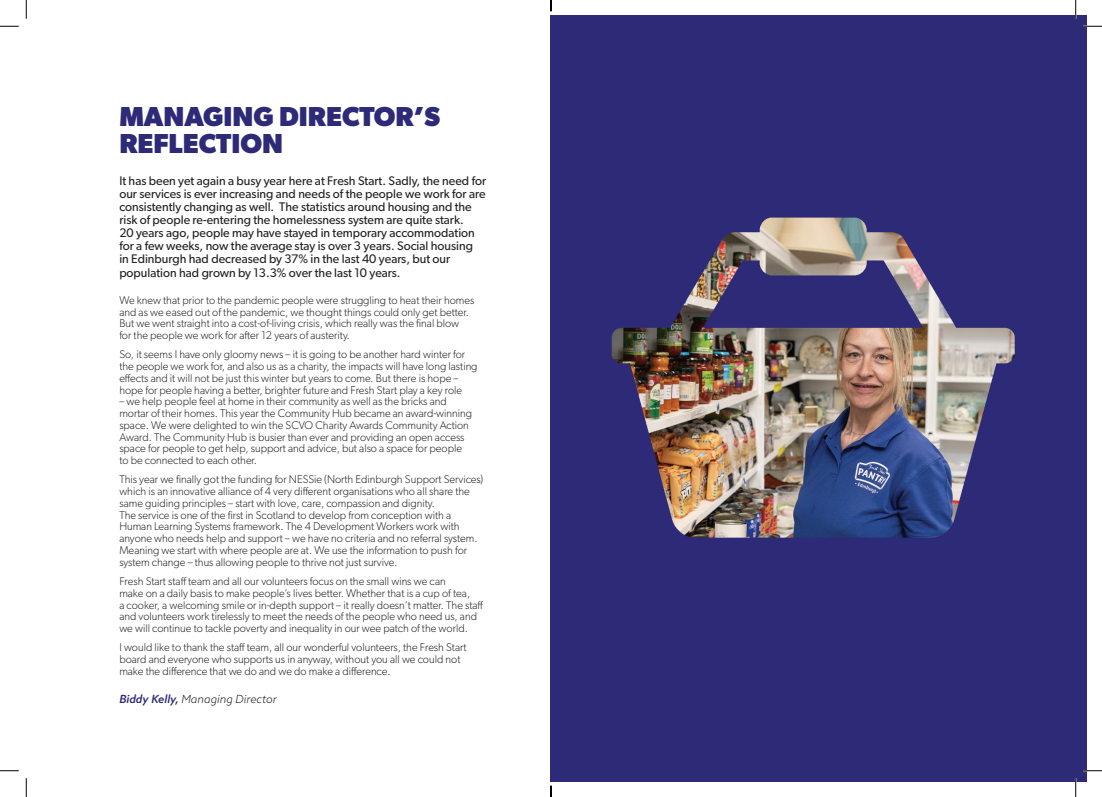
<style>
.page{position:relative;width:1102px;height:797px;background:#fff}
.page>*{position:absolute;margin:0;border:0;box-sizing:border-box;transform-origin:0 0}
.t1{font:700 27.5px "Gibson";color:#2d2a77}
.t2{font:12.5px/13.1px "Gibson";color:#231f20;text-align:justify}
.t3{font:300 11.25px/11.8px "Gibson";color:#231f20}
.t4{font:italic 300 11.25px "Azo Sans";color:#231f20}
.s1{font-weight:500;color:#2d2a77}
.s2{font-weight:500}
</style>
<div class="page">
<img style="left:551px;top:16px;width:535px;height:765px">
<svg style="left:0;top:25px;width:19px;height:2px"></svg>
<svg style="left:1083px;top:25px;width:18px;height:2px"></svg>
<svg style="left:0;top:770px;width:19px;height:1px"></svg>
<svg style="left:1083px;top:770px;width:18px;height:1px"></svg>
<svg style="left:25px;top:0;width:2px;height:19px"></svg>
<svg style="left:25px;top:778px;width:2px;height:19px"></svg>
<svg style="left:1074px;top:0;width:2px;height:19px"></svg>
<svg style="left:1074px;top:778px;width:2px;height:19px"></svg>
<svg style="left:550px;top:785px;width:1px;height:12px"></svg>
<p class="t1" style="left:119px;top:100px;width:322px">MANAGING DIRECTOR’S</p>
<p class="t1" style="left:119px;top:127px;width:165px">REFLECTION</p>
<p class="t2" style="left:119px;top:173px;width:368px">It has been yet again a busy year here at Fresh Start. Sadly, the need for our services is ever increasing and needs of the people we work for are consistently changing as well. The statistics around housing and the</p>
<p class="t2" style="left:119px;top:213px;width:346px">risk of people re-entering the homelessness system are quite stark.</p>
<p class="t2" style="left:119px;top:226px;width:357px">20 years ago, people may have stayed in temporary accommodation</p>
<p class="t2" style="left:119px;top:239px;width:355px">for a few weeks, now the average stay is over 3 years. Social housing</p>
<p class="t2" style="left:119px;top:252px;width:332px">in Edinburgh had decreased by 37% in the last 40 years, but our</p>
<p class="t2" style="left:119px;top:266px;width:283px">population had grown by 13.3% over the last 10 years.</p>
<p class="t3" style="left:119px;top:294px;width:356px">We knew that prior to the pandemic people were struggling to heat their homes</p>
<p class="t3" style="left:119px;top:306px;width:351px">and as we eased out of the pandemic, we thought things could only get better.</p>
<p class="t3" style="left:119px;top:317px;width:341px">But we went straight into a cost-of-living crisis, which really was the final blow</p>
<p class="t3" style="left:119px;top:329px;width:232px">for the people we work for after 12 years of austerity.</p>
<p class="t3" style="left:119px;top:348px;width:347px">So, it seems I have only gloomy news – it is going to be another hard winter for</p>
<p class="t3" style="left:119px;top:360px;width:360px">the people we work for, and also us as a charity, the impacts will have long lasting</p>
<p class="t3" style="left:119px;top:372px;width:340px">effects and it will not be just this winter but years to come. But there is hope –</p>
<p class="t3" style="left:119px;top:384px;width:344px">hope for people having a better, brighter future and Fresh Start play a key role</p>
<p class="t3" style="left:119px;top:395px;width:329px">– we help people feel at home in their community as well as the bricks and</p>
<p class="t3" style="left:119px;top:407px;width:354px">mortar of their homes. This year the Community Hub became an award-winning space. We were delighted to win the SCVO Charity Awards Community Action<br>Award. The Community Hub is busier than ever and providing an open access</p>
<p class="t3" style="left:119px;top:442px;width:344px">space for people to get help, support and advice, but also a space for people</p>
<p class="t3" style="left:119px;top:454px;width:139px">to be connected to each other.</p>
<p class="t3" style="left:119px;top:473px;width:365px">This year we finally got the funding for NESSie (North Edinburgh Support Services) which is an innovative alliance of 4 very different organisations who all share the</p>
<p class="t3" style="left:119px;top:497px;width:317px">same guiding principles – start with love, care, compassion and dignity.</p>
<p class="t3" style="left:119px;top:509px;width:333px">The service is one of the first in Scotland to develop from conception with a</p>
<p class="t3" style="left:119px;top:520px;width:341px">Human Learning Systems framework. The 4 Development Workers work with</p>
<p class="t3" style="left:119px;top:532px;width:360px">anyone who needs help and support – we have no criteria and no referral system.<br>Meaning we start with where people are at. We use the information to push for</p>
<p class="t3" style="left:119px;top:556px;width:280px">system change – thus allowing people to thrive not just survive.</p>
<p class="t3" style="left:119px;top:575px;width:328px">Fresh Start staff team and all our volunteers focus on the small wins we can</p>
<p class="t3" style="left:119px;top:587px;width:352px">make on a daily basis to make people’s lives better. Whether that is a cup of tea,</p>
<p class="t3" style="left:119px;top:598px;width:365px">a cooker, a welcoming smile or in-depth support – it really doesn’t matter. The staff and volunteers work tirelessly to meet the needs of the people who need us, and</p>
<p class="t3" style="left:119px;top:622px;width:350px">we will continue to tackle poverty and inequality in our wee patch of the world.</p>
<p class="t3" style="left:119px;top:641px;width:348px">I would like to thank the staff team, all our wonderful volunteers, the Fresh Start</p>
<p class="t3" style="left:119px;top:653px;width:342px">board and everyone who supports us in anyway, without you all we could not</p>
<p class="t3" style="left:119px;top:665px;width:272px">make the difference that we do and we do make a difference.</p>
<p class="t4" style="left:119px;top:692px;width:159px"><span class="s1">Biddy Kelly</span><span class="s2">,</span> Managing Director</p>
</div>
